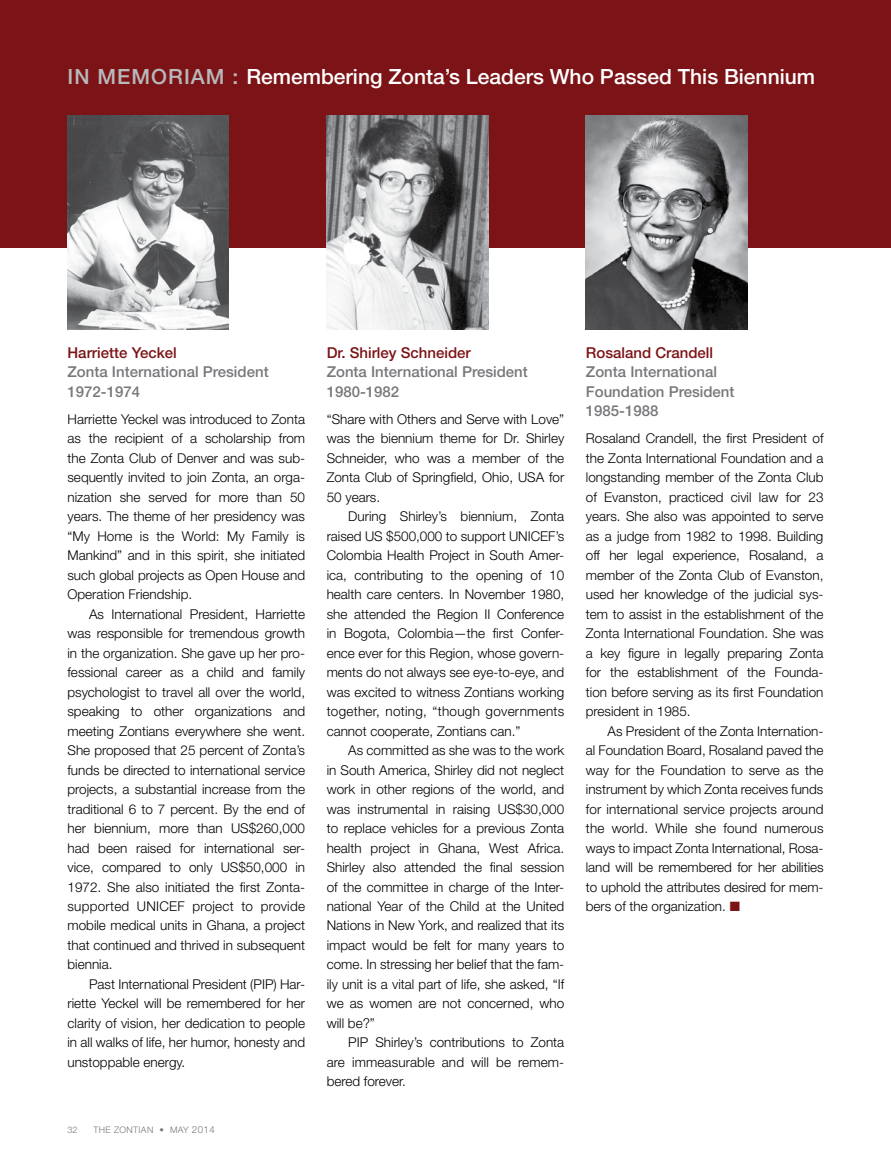
<style>
.page{position:relative;width:891px;height:1161px;background:#fff}
.page>*{position:absolute;margin:0;border:0;box-sizing:border-box;transform-origin:0 0}
.t1{font:500 21px "Helvetica Neue";color:#fff}
.t2{font:500 15px/19.5px "Helvetica Neue";color:#77787b}
.t3{font:500 15px "Helvetica Neue";color:#7c1417}
.t4{font:300 13.5px/19.5px "Helvetica Neue";color:#000;text-align:justify}
.t5{font:300 9px "Helvetica Neue";letter-spacing:.04em;color:#77787b}
.s1{color:#b7b9bb}
.s2{font-size:9.75px}
.s3{color:#7c1417}
</style>
<div class="page">
<div style="left:0;top:0;width:891px;height:248px;background:#7c1417"></div>
<img style="left:67px;top:115px;width:162px;height:215px">
<img style="left:327px;top:115px;width:161px;height:215px">
<img style="left:586px;top:115px;width:161px;height:215px">
<h1 class="t1" style="left:68px;top:64px;width:749px"><span class="s1">IN MEMORIAM :</span> Remembering Zonta’s Leaders Who Passed This Biennium</h1>
<p class="t3" style="left:68px;top:343px;width:111px">Harriette Yeckel</p>
<p class="t2" style="left:68px;top:362px;width:203px">Zonta International President<br>1972-1974</p>
<p class="t4" style="left:68px;top:409px;width:239px">Harriette Yeckel was introduced to Zonta as the recipient of a scholarship from the Zonta Club of Denver and was sub&shy;sequently invited to join Zonta, an orga&shy;nization she served for more than 50 years. The theme of her presidency was “My Home is the World: My Family is Mankind” and in this spirit, she initiated such global projects as Open House and Operation Friendship.</p>
<p class="t4" style="left:68px;top:604px;width:239px;text-indent:22px">As International President, Harriette was responsible for tremendous growth in the organization. She gave up her pro&shy;fessional career as a child and family psychologist to travel all over the world, speaking to other organizations and meeting Zontians everywhere she went.<br>She proposed that 25 percent of Zonta’s funds be directed to international service projects, a substantial increase from the traditional 6 to 7 percent. By the end of her biennium, more than US$260,000 had been raised for international ser&shy;vice, compared to only US$50,000 in 1972. She also initiated the first Zonta&shy;supported UNICEF project to provide mobile medical units in Ghana, a project that continued and thrived in subsequent biennia.</p>
<p class="t4" style="left:68px;top:974px;width:239px;text-indent:22px">Past International President (PIP) Har&shy;riette Yeckel will be remembered for her clarity of vision, her dedication to people in all walks of life, her humor, honesty and unstoppable energy.</p>
<p class="t5" style="left:68px;top:1124px;width:12px">32</p>
<p class="t5" style="left:93px;top:1124px;width:123px">THE ZONTIAN • MAY <span class="s2">2014</span></p>
<p class="t3" style="left:327px;top:343px;width:146px">Dr. Shirley Schneider</p>
<p class="t2" style="left:327px;top:362px;width:203px">Zonta International President<br>1980-1982</p>
<p class="t4" style="left:327px;top:409px;width:239px">“Share with Others and Serve with Love” was the biennium theme for Dr. Shirley Schneider, who was a member of the Zonta Club of Springfield, Ohio, USA for 50 years.</p>
<p class="t4" style="left:327px;top:506px;width:239px;text-indent:22px">During Shirley’s biennium, Zonta raised US $500,000 to support UNICEF’s Colombia Health Project in South Amer&shy;ica, contributing to the opening of 10 health care centers. In November 1980, she attended the Region II Conference in Bogota, Colombia—the first Confer&shy;ence ever for this Region, whose govern&shy;ments do not always see eye-to-eye, and was excited to witness Zontians working together, noting, “though governments cannot cooperate, Zontians can.”</p>
<p class="t4" style="left:327px;top:740px;width:239px;text-indent:22px">As committed as she was to the work in South America, Shirley did not neglect work in other regions of the world, and was instrumental in raising US$30,000 to replace vehicles for a previous Zonta health project in Ghana, West Africa.<br>Shirley also attended the final session of the committee in charge of the Inter&shy;national Year of the Child at the United Nations in New York, and realized that its impact would be felt for many years to come. In stressing her belief that the fam&shy;ily unit is a vital part of life, she asked, “If we as women are not concerned, who will be?”</p>
<p class="t4" style="left:327px;top:1033px;width:239px;text-indent:22px">PIP Shirley’s contributions to Zonta are immeasurable and will be remem&shy;bered forever.</p>
<p class="t3" style="left:586px;top:343px;width:129px">Rosaland Crandell</p>
<p class="t2" style="left:586px;top:362px;width:150px">Zonta International<br>Foundation President<br>1985-1988</p>
<p class="t4" style="left:586px;top:428px;width:239px">Rosaland Crandell, the first President of the Zonta International Foundation and a longstanding member of the Zonta Club of Evanston, practiced civil law for 23 years. She also was appointed to serve as a judge from 1982 to 1998. Building off her legal experience, Rosaland, a member of the Zonta Club of Evanston, used her knowledge of the judicial sys&shy;tem to assist in the establishment of the Zonta International Foundation. She was a key figure in legally preparing Zonta for the establishment of the Founda&shy;tion before serving as its first Foundation president in 1985.</p>
<p class="t4" style="left:586px;top:721px;width:239px;text-indent:22px">As President of the Zonta Internation&shy;al Foundation Board, Rosaland paved the way for the Foundation to serve as the instrument by which Zonta receives funds for international service projects around the world. While she found numerous ways to impact Zonta International, Rosa&shy;land will be remembered for her abilities to uphold the attributes desired for mem&shy;bers of the organization. <span class="s3">■</span></p>
</div>
